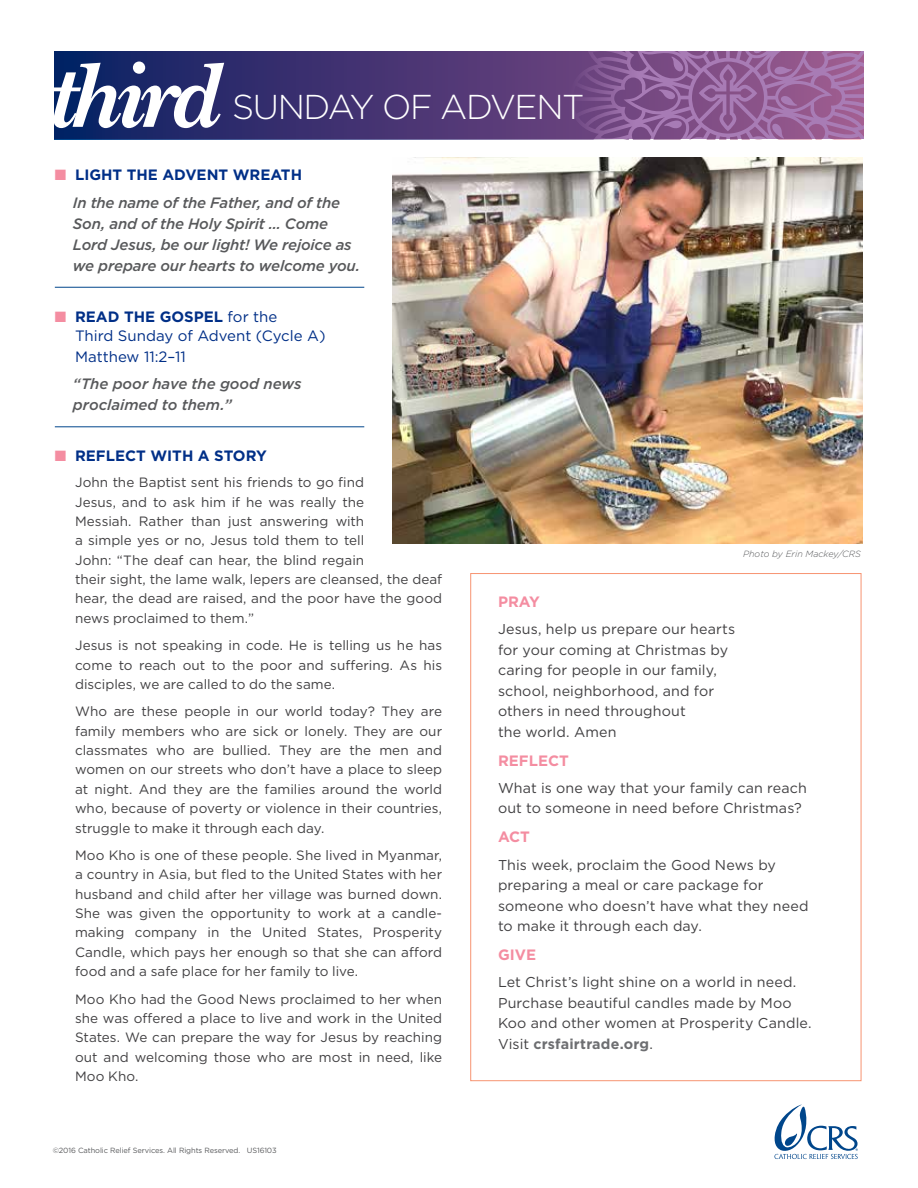
<style>
.page{position:relative;width:918px;height:1188px;background:#fff}
.page>*{position:absolute;margin:0;border:0;box-sizing:border-box;transform-origin:0 0}
.t1{font:italic 700 95.85px "New Baskerville Std";letter-spacing:-.05em;color:#fff}
.t2{font:300 34.5px "Gotham";letter-spacing:-.04em;color:#fff}
.t3{font:italic 500 15px/20.9px "Gotham";letter-spacing:-.01em;color:#58595b}
.t4{font:15px/19.4px "Gotham";color:#002f87}
.t5{font:700 15px "Gotham";color:#002f87}
.t6{font:700 15px "Gotham";color:#f48da1}
.t7{font:14.25px/20.5px "Gotham";letter-spacing:.01em;color:#414042}
.t8{font:13.5px/19.4px "Gotham";color:#414042;text-align:justify}
.t9{font:italic 300 9px "Gotham";color:#58595b}
.t10{font:7.5px "Gotham";letter-spacing:-.01em;color:#58595b}
.s1{color:#f48da1}
.s2{font-weight:700;font-style:normal;color:#002f87}
.s3{font-weight:700}
.s4{font-weight:700;color:#6d6e71}
</style>
<div class="page">
<svg style="left:54px;top:51px;width:515px;height:88px;background:#38306f"></svg>
<svg style="left:569px;top:51px;width:295px;height:88px;background:#8f5e96"></svg>
<svg style="left:774px;top:1105px;width:84px;height:54px"></svg>
<hr style="left:55px;top:287px;width:309px;height:1px;background:#00468b">
<hr style="left:55px;top:426px;width:309px;height:1px;background:#00468b">
<img style="left:392px;top:158px;width:470px;height:386px">
<h1 class="t1" style="left:46px;top:41px;width:173px">third</h1>
<h2 class="t2" style="left:232px;top:85px;width:354px">SUNDAY OF ADVENT</h2>
<p class="t3" style="left:73px;top:161px;width:269px;line-height:27.6px;text-indent:-18px"><span class="s1">■</span> <span class="s2">LIGHT THE ADVENT WREATH<br></span>In the name of the Father, and of the</p>
<p class="t3" style="left:73px;top:213px;width:289px">Son, and of the Holy Spirit … Come<br>Lord Jesus, be our light! We rejoice as we prepare our hearts to welcome you.</p>
<p class="t4" style="left:75px;top:306px;width:252px;text-indent:-20px"><span class="s1">■</span> <span class="s3">READ THE GOSPEL</span> for the<br>Third Sunday of Advent (Cycle A)</p>
<p class="t4" style="left:75px;top:346px;width:112px">Matthew 11:2–11</p>
<p class="t3" style="left:73px;top:373px;width:230px">“The poor have the good news proclaimed to them.”</p>
<p class="t5" style="left:55px;top:446px;width:214px"><span class="s1">■</span> REFLECT WITH A STORY</p>
<p class="t8" style="left:75px;top:472px;width:369px;text-align:left">John the Baptist sent his friends to go find<br>Jesus, and to ask him if he was really the<br>Messiah. Rather than just answering with<br>a simple yes or no, Jesus told them to tell<br>John: “The deaf can hear, the blind regain<br>their sight, the lame walk, lepers are cleansed, the deaf hear, the dead are raised, and the poor have the good news proclaimed to them.”</p>
<p class="t8" style="left:75px;top:635px;width:369px">Jesus is not speaking in code. He is telling us he has come to reach out to the poor and suffering. As his disciples, we are called to do the same.</p>
<p class="t8" style="left:75px;top:702px;width:369px">Who are these people in our world today? They are family members who are sick or lonely. They are our classmates who are bullied. They are the men and women on our streets who don’t have a place to sleep at night. And they are the families around the world who, because of poverty or violence in their countries, struggle to make it through each day.</p>
<p class="t8" style="left:75px;top:845px;width:369px">Moo Kho is one of these people. She lived in Myanmar, a country in Asia, but fled to the United States with her husband and child after her village was burned down.<br>She was given the opportunity to work at a candle&shy;making company in the United States, Prosperity Candle, which pays her enough so that she can afford food and a safe place for her family to live.</p>
<p class="t8" style="left:75px;top:989px;width:369px">Moo Kho had the Good News proclaimed to her when she was offered a place to live and work in the United States. We can prepare the way for Jesus by reaching out and welcoming those who are most in need, like Moo Kho.</p>
<p class="t10" style="left:53px;top:1146px;width:226px">©2016 Catholic Relief Services. All Rights Reserved. US16103</p>
<p class="t9" style="left:743px;top:548px;width:119px">Photo by Erin Mackey/CRS</p>
<p class="t6" style="left:498px;top:592px;width:43px">PRAY</p>
<p class="t7" style="left:498px;top:619px;width:239px">Jesus, help us prepare our hearts for your coming at Christmas by caring for people in our family, school, neighborhood, and for others in need throughout<br>the world. Amen</p>
<p class="t6" style="left:498px;top:750px;width:72px">REFLECT</p>
<p class="t7" style="left:498px;top:777px;width:310px">What is one way that your family can reach out to someone in need before Christmas?</p>
<p class="t6" style="left:498px;top:827px;width:33px">ACT</p>
<p class="t7" style="left:498px;top:854px;width:312px">This week, proclaim the Good News by preparing a meal or care package for someone who doesn’t have what they need to make it through each day.</p>
<p class="t6" style="left:498px;top:945px;width:40px">GIVE</p>
<p class="t7" style="left:498px;top:972px;width:315px">Let Christ’s light shine on a world in need.<br>Purchase beautiful candles made by Moo Koo and other women at Prosperity Candle.<br>Visit <span class="s4">crsfairtrade.org</span>.</p>
</div>
